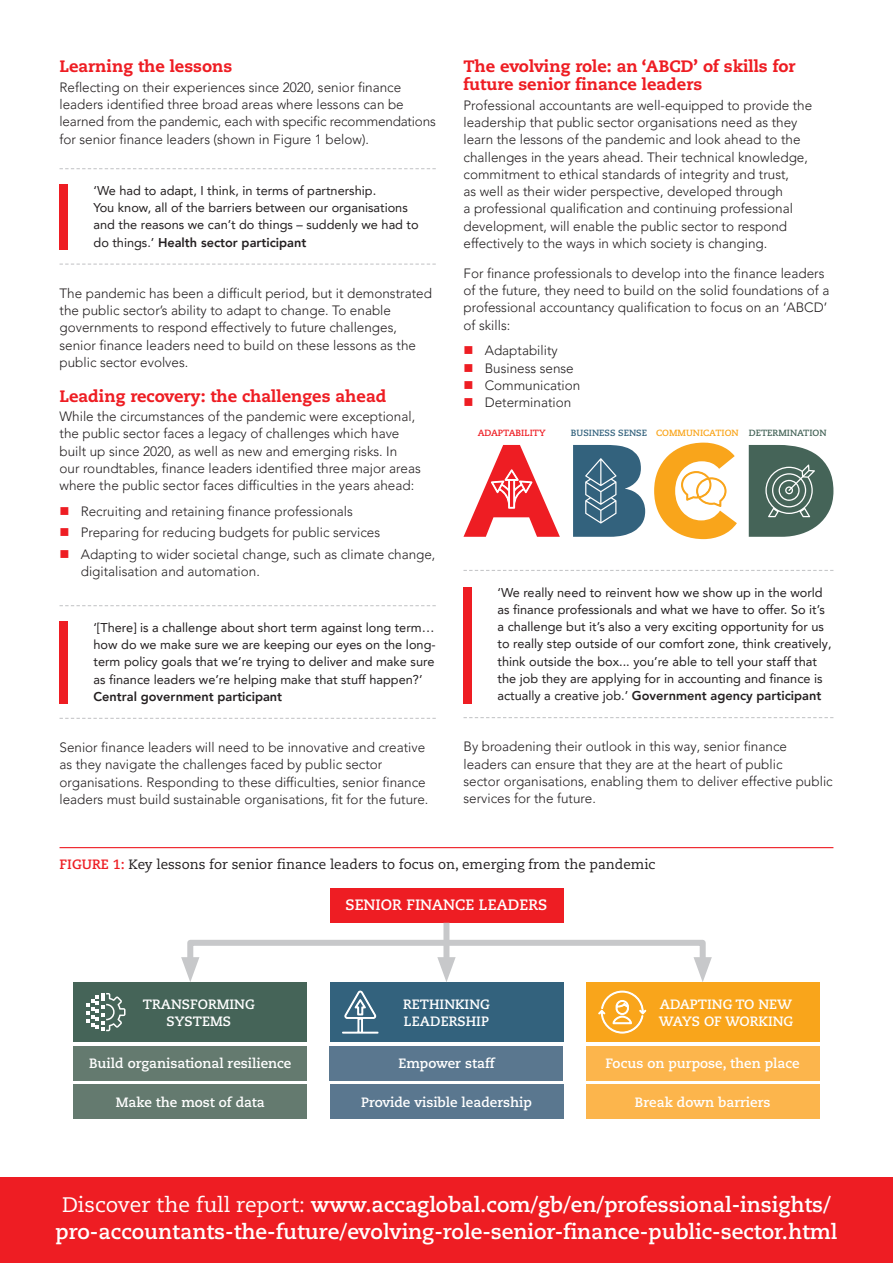
<style>
.page{position:relative;width:893px;height:1263px;background:#fff}
.page>*{position:absolute;margin:0;border:0;box-sizing:border-box;transform-origin:0 0}
.t1{font:700 21px/27px "Caecilia";color:#fff;text-align:center}
.t2{font:800 16.5px/18px "Caecilia";color:#ee1d23}
.t3{font:700 15px "Caecilia";color:#fff}
.t4{font:300 13.5px/17.2px "Avenir LT Pro";color:#231f20}
.t5{font:700 13.5px/16.5px "Caecilia";color:#fff}
.t6{font:13.5px "Caecilia";color:#231f20}
.t7{font:12.75px/17.2px "Avenir LT Pro";color:#231f20}
.t8{font:800 12.75px "Avenir LT Pro";color:#231f20}
.t9{font:700 9px "Caecilia";color:#33627d}
.t10{font:700 9px "Caecilia";color:#ee1d23}
.s1{font-weight:800}
.s2{color:#ee1d23}
.s3{color:#f9a51b}
.s4{color:#456458}
.s5{font-weight:700;color:#ee1d23}
.s6{font-weight:400}
</style>
<div class="page">
<svg style="left:60px;top:168px;width:376px;height:1px"></svg>
<svg style="left:60px;top:264px;width:376px;height:1px"></svg>
<svg style="left:60px;top:605px;width:376px;height:1px"></svg>
<svg style="left:60px;top:718px;width:376px;height:1px"></svg>
<svg style="left:463px;top:570px;width:370px;height:1px"></svg>
<svg style="left:463px;top:717px;width:370px;height:1px"></svg>
<hr style="left:60px;top:847px;width:773px;height:1px;background:#ee1d23">
<div style="left:330px;top:889px;width:233px;height:34px;background:#ee1d23"></div>
<div style="left:73px;top:1046px;width:234px;height:34px;background:#647a6f"></div>
<div style="left:73px;top:1084px;width:234px;height:34px;background:#647a6f"></div>
<div style="left:330px;top:1046px;width:233px;height:34px;background:#5a778f"></div>
<div style="left:330px;top:1084px;width:233px;height:34px;background:#5a778f"></div>
<div style="left:586px;top:1046px;width:234px;height:34px;background:#fcb54c"></div>
<div style="left:586px;top:1084px;width:234px;height:34px;background:#fcb54c"></div>
<div style="left:73px;top:982px;width:234px;height:60px;background:#456458"></div>
<div style="left:330px;top:982px;width:233px;height:60px;background:#33627d"></div>
<div style="left:586px;top:982px;width:234px;height:60px;background:#f9a51b"></div>
<div style="left:187px;top:940px;width:519px;height:30px;border:6px solid #c7c8ca"></div>
<svg style="left:181px;top:957px;width:18px;height:25px"></svg>
<svg style="left:693px;top:957px;width:19px;height:25px"></svg>
<div style="left:443px;top:923px;width:6px;height:44px;background:#c7c8ca"></div>
<svg style="left:437px;top:957px;width:19px;height:25px"></svg>
<svg style="left:86px;top:993px;width:39px;height:38px"></svg>
<svg style="left:598px;top:990px;width:48px;height:43px"></svg>
<svg style="left:342px;top:990px;width:37px;height:43px"></svg>
<svg style="left:749px;top:445px;width:84px;height:92px;background:#678077"></svg>
<svg style="left:463px;top:445px;width:97px;height:92px"></svg>
<svg style="left:654px;top:443px;width:83px;height:96px"></svg>
<svg style="left:573px;top:445px;width:72px;height:92px;background:#547b92"></svg>
<div style="left:60px;top:184px;width:8px;height:66px;background:#ee1d23"></div>
<div style="left:60px;top:621px;width:8px;height:83px;background:#ee1d23"></div>
<div style="left:463px;top:587px;width:9px;height:117px;background:#ee1d23"></div>
<div style="left:0;top:1178px;width:893px;height:85px;background:#ee1d23"></div>
<p class="t2" style="left:60px;top:58px;width:174px">Learning the lessons</p>
<p class="t4" style="left:60px;top:78px;width:378px">Reflecting on their experiences since 2020, senior finance leaders identified three broad areas where lessons can be learned from the pandemic, each with specific recommendations for senior finance leaders (shown in Figure 1 below).</p>
<p class="t7" style="left:94px;top:182px;width:327px">‘We had to adapt, I think, in terms of partnership.<br>You know, all of the barriers between our organisations and the reasons we can’t do things – suddenly we had to do things.’ <span class="s1">Health sector participant</span></p>
<p class="t4" style="left:60px;top:285px;width:374px">The pandemic has been a difficult period, but it demonstrated the public sector’s ability to adapt to change. To enable governments to respond effectively to future challenges, senior finance leaders need to build on these lessons as the public sector evolves.</p>
<p class="t2" style="left:60px;top:387px;width:328px">Leading recovery: the challenges ahead</p>
<p class="t4" style="left:60px;top:408px;width:363px">While the circumstances of the pandemic were exceptional, the public sector faces a legacy of challenges which have built up since 2020, as well as new and emerging risks. In<br>our roundtables, finance leaders identified three major areas where the public sector faces difficulties in the years ahead:</p>
<p class="t4" style="left:60px;top:503px;width:295px"><span class="s2">■</span> Recruiting and retaining finance professionals</p>
<p class="t4" style="left:60px;top:524px;width:322px"><span class="s2">■</span> Preparing for reducing budgets for public services</p>
<p class="t4" style="left:81px;top:546px;width:356px;text-indent:-21px"><span class="s2">■</span> Adapting to wider societal change, such as climate change, digitalisation and automation.</p>
<p class="t7" style="left:94px;top:619px;width:344px;text-align:justify">‘[There] is a challenge about short term against long term… how do we make sure we are keeping our eyes on the long&shy;term policy goals that we’re trying to deliver and make sure as finance leaders we’re helping make that stuff happen?’</p>
<p class="t8" style="left:94px;top:689px;width:190px">Central government participant</p>
<p class="t4" style="left:60px;top:739px;width:370px">Senior finance leaders will need to be innovative and creative as they navigate the challenges faced by public sector organisations. Responding to these difficulties, senior finance leaders must build sustainable organisations, fit for the future.</p>
<p class="t2" style="left:463px;top:58px;width:334px">The evolving role: an ‘ABCD’ of skills for future senior finance leaders</p>
<p class="t4" style="left:463px;top:96px;width:350px">Professional accountants are well-equipped to provide the leadership that public sector organisations need as they learn the lessons of the pandemic and look ahead to the challenges in the years ahead. Their technical knowledge, commitment to ethical standards of integrity and trust,<br>as well as their wider perspective, developed through<br>a professional qualification and continuing professional development, will enable the public sector to respond effectively to the ways in which society is changing.</p>
<p class="t4" style="left:463px;top:265px;width:367px">For finance professionals to develop into the finance leaders of the future, they need to build on the solid foundations of a professional accountancy qualification to focus on an ‘ABCD’ of skills:</p>
<p class="t4" style="left:463px;top:342px;width:96px"><span class="s2">■</span> Adaptability</p>
<p class="t4" style="left:463px;top:359px;width:112px"><span class="s2">■</span> Business sense</p>
<p class="t4" style="left:463px;top:377px;width:118px"><span class="s2">■</span> Communication</p>
<p class="t4" style="left:463px;top:394px;width:109px"><span class="s2">■</span> Determination</p>
<p class="t10" style="left:478px;top:428px;width:69px">ADAPTABILITY</p>
<p class="t9" style="left:571px;top:428px;width:257px">BUSINESS SENSE <span class="s3">COMMUNICATION</span> <span class="s4">DETERMINATION</span></p>
<p class="t7" style="left:497px;top:583px;width:336px">‘We really need to reinvent how we show up in the world as finance professionals and what we have to offer. So it’s a challenge but it’s also a very exciting opportunity for us to really step outside of our comfort zone, think creatively, think outside the box... you’re able to tell your staff that the job they are applying for in accounting and finance is actually a creative job.’ <span class="s1">Government agency participant</span></p>
<p class="t4" style="left:463px;top:738px;width:371px">By broadening their outlook in this way, senior finance leaders can ensure that they are at the heart of public<br>sector organisations, enabling them to deliver effective public services for the future.</p>
<p class="t6" style="left:60px;top:857px;width:598px"><span class="s5">FIGURE 1:</span> Key lessons for senior finance leaders to focus on, emerging from the pandemic</p>
<p class="t3" style="left:346px;top:896px;width:203px">SENIOR FINANCE LEADERS</p>
<p class="t5" style="left:143px;top:996px;width:113px;text-align:center">TRANSFORMING<br>SYSTEMS</p>
<p class="t5" style="left:403px;top:996px;width:88px">RETHINKING<br>LEADERSHIP</p>
<p class="t5" style="left:659px;top:996px;width:136px">ADAPTING TO NEW<br>WAYS OF WORKING</p>
<p class="t5" style="left:89px;top:1055px;width:204px">Build organisational resilience</p>
<p class="t5" style="left:116px;top:1094px;width:151px">Make the most of data</p>
<p class="t5" style="left:398px;top:1055px;width:98px">Empower staff</p>
<p class="t5" style="left:361px;top:1094px;width:172px">Provide visible leadership</p>
<p class="t5" style="left:606px;top:1055px;width:196px">Focus on purpose, then place</p>
<p class="t5" style="left:635px;top:1094px;width:137px">Break down barriers</p>
<h1 class="t1" style="left:55px;top:1192px;width:784px"><span class="s6">Discover the full report:</span> www.accaglobal.com/gb/en/professional-insights/ pro-accountants-the-future/evolving-role-senior-finance-public-sector.html</h1>
</div>
